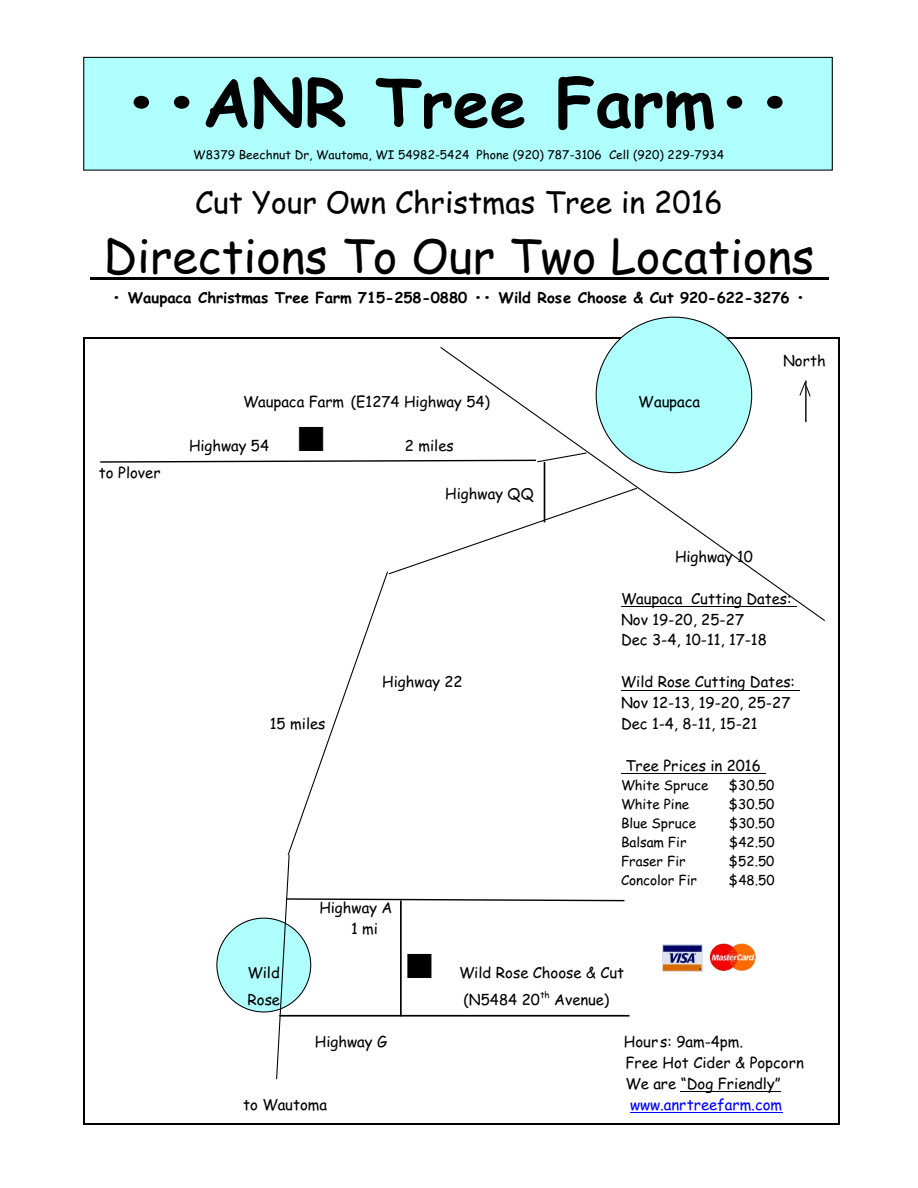
<style>
.page{position:relative;width:918px;height:1188px;background:#fff}
.page>*{position:absolute;margin:0;border:0;box-sizing:border-box;transform-origin:0 0}
.t1{font:700 66px "Comic Sans MS";color:#000}
.t2{font:46.5px "Comic Sans MS";color:#000}
.t3{font:30px "Comic Sans MS";color:#000}
.t4{font:15px/20.9px "Comic Sans MS";color:#000}
.t5{font:700 15px "Comic Sans MS";color:#000}
.t6{font:15px "Comic Sans MS";color:#00f}
.t7{font:13.5px "Comic Sans MS";color:#000}
.t8{font:12px "Comic Sans MS";letter-spacing:.005em;color:#000}
.t9{font:9px "Comic Sans MS";color:#000}
</style>
<div class="page">
<hr style="left:83px;top:338px;width:2px;height:787px;background:#000">
<hr style="left:838px;top:338px;width:1px;height:787px;background:#000">
<hr style="left:83px;top:338px;width:756px;height:1px;background:#000">
<hr style="left:83px;top:1124px;width:756px;height:1px;background:#000">
<img style="left:662px;top:944px;width:41px;height:27px">
<img style="left:711px;top:944px;width:44px;height:27px">
<div style="left:596px;top:317px;width:156px;height:156px;background:#b0ffff;border-radius:78px"></div>
<div style="left:84px;top:57px;width:748px;height:113px;background:#b0ffff"></div>
<div style="left:83px;top:57px;width:750px;height:114px;border:1px solid #000"></div>
<div style="left:217px;top:918px;width:94px;height:94px;background:#b0ffff;border-radius:47px"></div>
<hr style="left:90px;top:277px;width:739px;height:3px;background:#000">
<hr style="left:621px;top:690px;width:179px;height:1px;background:#000">
<hr style="left:621px;top:773px;width:145px;height:1px;background:#000">
<hr style="left:681px;top:1091px;width:100px;height:1px;background:#000">
<hr style="left:630px;top:1112px;width:152px;height:1px;background:#00f">
<svg style="left:440px;top:346px;width:385px;height:275px"></svg>
<hr style="left:544px;top:462px;width:1px;height:60px;background:#000">
<hr style="left:805px;top:380px;width:1px;height:42px;background:#000">
<svg style="left:799px;top:381px;width:12px;height:17px"></svg>
<svg style="left:100px;top:427px;width:488px;height:36px"></svg>
<svg style="left:275px;top:487px;width:363px;height:593px"></svg>
<h1 class="t1" style="left:122px;top:74px;width:675px">••ANR Tree Farm••</h1>
<p class="t8" style="left:193px;top:150px;width:532px">W8379 Beechnut Dr, Wautoma, WI 54982-5424 Phone (920) 787-3106 Cell (920) 229-7934</p>
<h3 class="t3" style="left:195px;top:189px;width:529px">Cut Your Own Christmas Tree in 2016</h3>
<h2 class="t2" style="left:104px;top:236px;width:712px">Directions To Our Two Locations</h2>
<p class="t5" style="left:112px;top:291px;width:695px">• Waupaca Christmas Tree Farm 715-258-0880 •• Wild Rose Choose &amp; Cut 920-622-3276 •</p>
<p class="t4" style="left:99px;top:464px;width:63px">to Plover</p>
<p class="t4" style="left:243px;top:393px;width:249px">Waupaca Farm (E1274 Highway 54)</p>
<p class="t4" style="left:638px;top:393px;width:63px">Waupaca</p>
<p class="t4" style="left:189px;top:437px;width:82px">Highway 54</p>
<p class="t4" style="left:405px;top:437px;width:50px">2 miles</p>
<p class="t4" style="left:445px;top:485px;width:90px">Highway QQ</p>
<p class="t4" style="left:783px;top:351px;width:44px">North</p>
<p class="t4" style="left:675px;top:548px;width:79px">Highway 10</p>
<p class="t4" style="left:621px;top:589px;width:172px">Waupaca Cutting Dates:<br>Nov 19-20, 25-27<br>Dec 3-4, 10-11, 17-18</p>
<p class="t4" style="left:382px;top:673px;width:82px">Highway 22</p>
<p class="t4" style="left:621px;top:673px;width:176px">Wild Rose Cutting Dates:<br>Nov 12-13, 19-20, 25-27</p>
<p class="t4" style="left:270px;top:715px;width:57px">15 miles</p>
<p class="t4" style="left:621px;top:715px;width:138px">Dec 1-4, 8-11, 15-21</p>
<p class="t4" style="left:625px;top:757px;width:137px">Tree Prices in 2016</p>
<p class="t7" style="left:621px;top:779px;width:89px">White Spruce</p>
<p class="t7" style="left:729px;top:779px;width:47px">$30.50</p>
<p class="t7" style="left:621px;top:798px;width:70px">White Pine</p>
<p class="t7" style="left:729px;top:798px;width:47px">$30.50</p>
<p class="t7" style="left:621px;top:817px;width:77px">Blue Spruce</p>
<p class="t7" style="left:729px;top:817px;width:47px">$30.50</p>
<p class="t7" style="left:621px;top:836px;width:67px">Balsam Fir</p>
<p class="t7" style="left:729px;top:836px;width:47px">$42.50</p>
<p class="t7" style="left:621px;top:855px;width:66px">Fraser Fir</p>
<p class="t7" style="left:729px;top:855px;width:47px">$52.50</p>
<p class="t7" style="left:621px;top:874px;width:77px">Concolor Fir</p>
<p class="t7" style="left:729px;top:874px;width:47px">$48.50</p>
<p class="t4" style="left:351px;top:899px;width:43px;text-indent:-32px">Highway A<br>1 mi</p>
<p class="t4" style="left:247px;top:964px;width:34px">Wild</p>
<p class="t4" style="left:459px;top:964px;width:167px">Wild Rose Choose &amp; Cut</p>
<p class="t4" style="left:247px;top:991px;width:34px">Rose</p>
<p class="t4" style="left:463px;top:991px;width:78px">(N5484 20</p>
<p class="t9" style="left:540px;top:991px;width:11px">th</p>
<p class="t4" style="left:554px;top:991px;width:57px">Avenue)</p>
<p class="t4" style="left:315px;top:1033px;width:74px">Highway G</p>
<p class="t4" style="left:624px;top:1033px;width:182px">Hour s: 9am-4pm.<br>Free Hot Cider &amp; Popcorn<br>We are “Dog Friendly”</p>
<p class="t4" style="left:243px;top:1095px;width:86px">to Wautoma</p>
<p class="t6" style="left:630px;top:1098px;width:154px">www.anrtreefarm.com</p>
</div>
